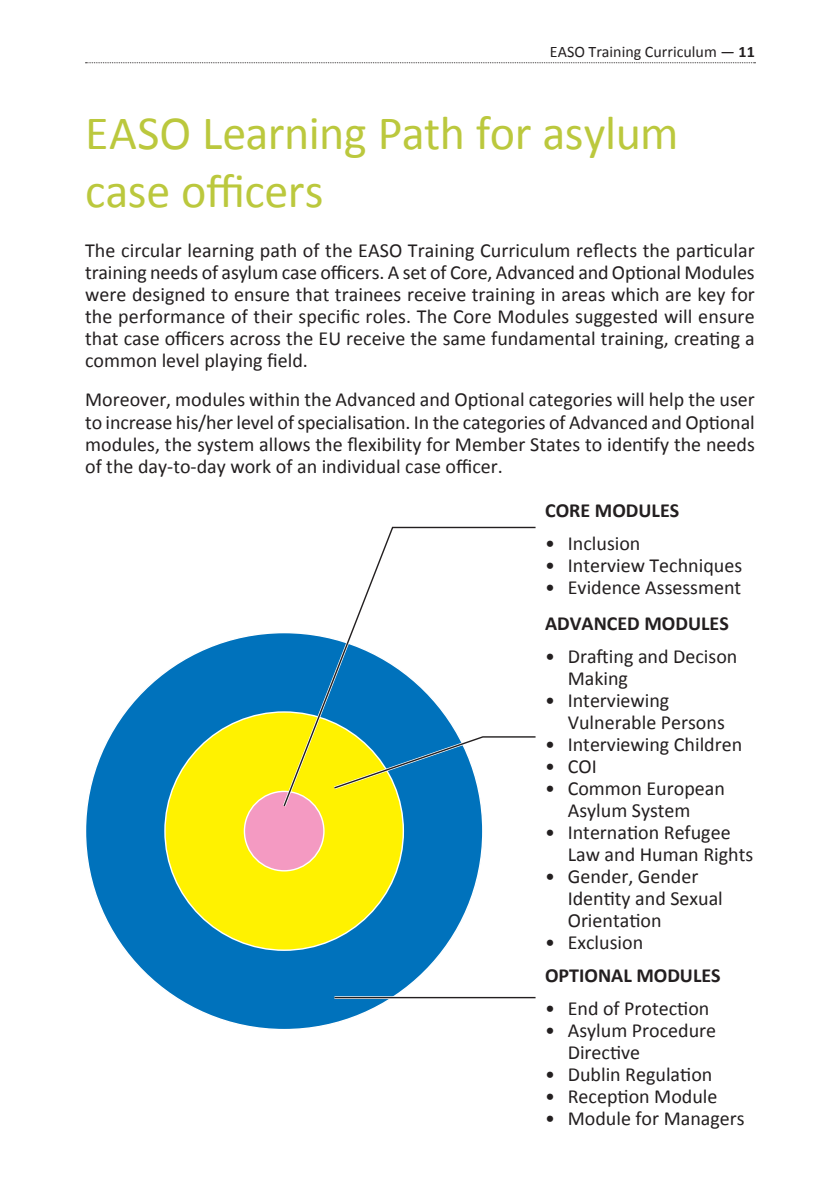
<style>
.page{position:relative;width:840px;height:1191px;background:#fff}
.page>*{position:absolute;margin:0;border:0;box-sizing:border-box;transform-origin:0 0}
.title_1_nn{font:48px/57.6px "Calibri";letter-spacing:-.01em;color:#bbc83d}
.body_first{font:20px/22px "Calibri";color:#231f20}
.t1{font:700 20px/32.2px "Calibri";color:#231f20}
.t2{font:16px "Calibri";color:#231f20}
.s1{font-weight:700}
.s2{font-weight:400}
</style>
<div class="page">
<svg style="left:85px;top:62px;width:670px;height:1px"></svg>
<div style="left:85px;top:632px;width:397px;height:397px;background:#0072bc;border-radius:50%"></div>
<div style="left:165px;top:712px;width:238px;height:238px;background:#fff200;border-radius:50%"></div>
<div style="left:244px;top:791px;width:80px;height:79px;background:#f49ac2;border-radius:50%"></div>
<svg style="left:282px;top:526px;width:253px;height:281px"></svg>
<svg style="left:331px;top:734px;width:204px;height:57px"></svg>
<hr style="left:334px;top:996px;width:201px;height:3px;background:#fff">
<hr style="left:334px;top:997px;width:201px;height:1px;background:#231f20">
<p class="t2" style="left:549px;top:41px;width:206px">EASO Training Curriculum — <span class="s1">11</span></p>
<p class="title_1_nn" style="left:85px;top:105px;width:594px">EASO Learning Path for asylum case officers</p>
<p class="body_first" style="left:85px;top:240px;width:671px;text-align:justify">The circular learning path of the EASO Training Curriculum reflects the particular training needs of asylum case officers. A set of Core, Advanced and Optional Modules were designed to ensure that trainees receive training in areas which are key for the performance of their specific roles. The Core Modules suggested will ensure that case officers across the EU receive the same fundamental training, creating a common level playing field.</p>
<p class="body_first" style="left:85px;top:389px;width:670px;text-align:justify">Moreover, modules within the Advanced and Optional categories will help the user to increase his/her level of specialisation. In the categories of Advanced and Optional modules, the system allows the flexibility for Member States to identify the needs of the day-to-day work of an individual case officer.</p>
<p class="t1" style="left:545px;top:494px;width:135px">CORE MODULES</p>
<p class="body_first" style="left:545px;top:532px;width:97px">• Inclusion</p>
<p class="body_first" style="left:545px;top:554px;width:198px">• Interview Techniques</p>
<p class="body_first" style="left:544px;top:570px;width:198px;line-height:35.6px">• Evidence Assessment<br><span class="s1">ADVANCED MODULES</span></p>
<p class="body_first" style="left:567px;top:645px;width:171px;text-indent:-23px">• Drafting and Decison<br>Making</p>
<p class="body_first" style="left:567px;top:689px;width:158px;text-indent:-23px">• Interviewing<br>Vulnerable Persons</p>
<p class="body_first" style="left:544px;top:733px;width:199px">• Interviewing Children</p>
<p class="body_first" style="left:544px;top:755px;width:53px">• COI</p>
<p class="body_first" style="left:544px;top:777px;width:181px;text-align:center">• Common European<br>Asylum System</p>
<p class="body_first" style="left:567px;top:821px;width:187px;text-indent:-23px">• Internation Refugee<br>Law and Human Rights</p>
<p class="body_first" style="left:567px;top:865px;width:156px;text-indent:-23px">• Gender, Gender<br>Identity and Sexual<br>Orientation</p>
<p class="t1" style="left:544px;top:926px;width:177px"><span class="s2">• Exclusion<br></span>OPTIONAL MODULES</p>
<p class="body_first" style="left:544px;top:997px;width:166px">• End of Protection</p>
<p class="body_first" style="left:567px;top:1019px;width:150px;text-indent:-23px">• Asylum Procedure<br>Directive</p>
<p class="body_first" style="left:544px;top:1063px;width:169px">• Dublin Regulation</p>
<p class="body_first" style="left:544px;top:1085px;width:174px">• Reception Module</p>
<p class="body_first" style="left:544px;top:1107px;width:201px">• Module for Managers</p>
</div>
